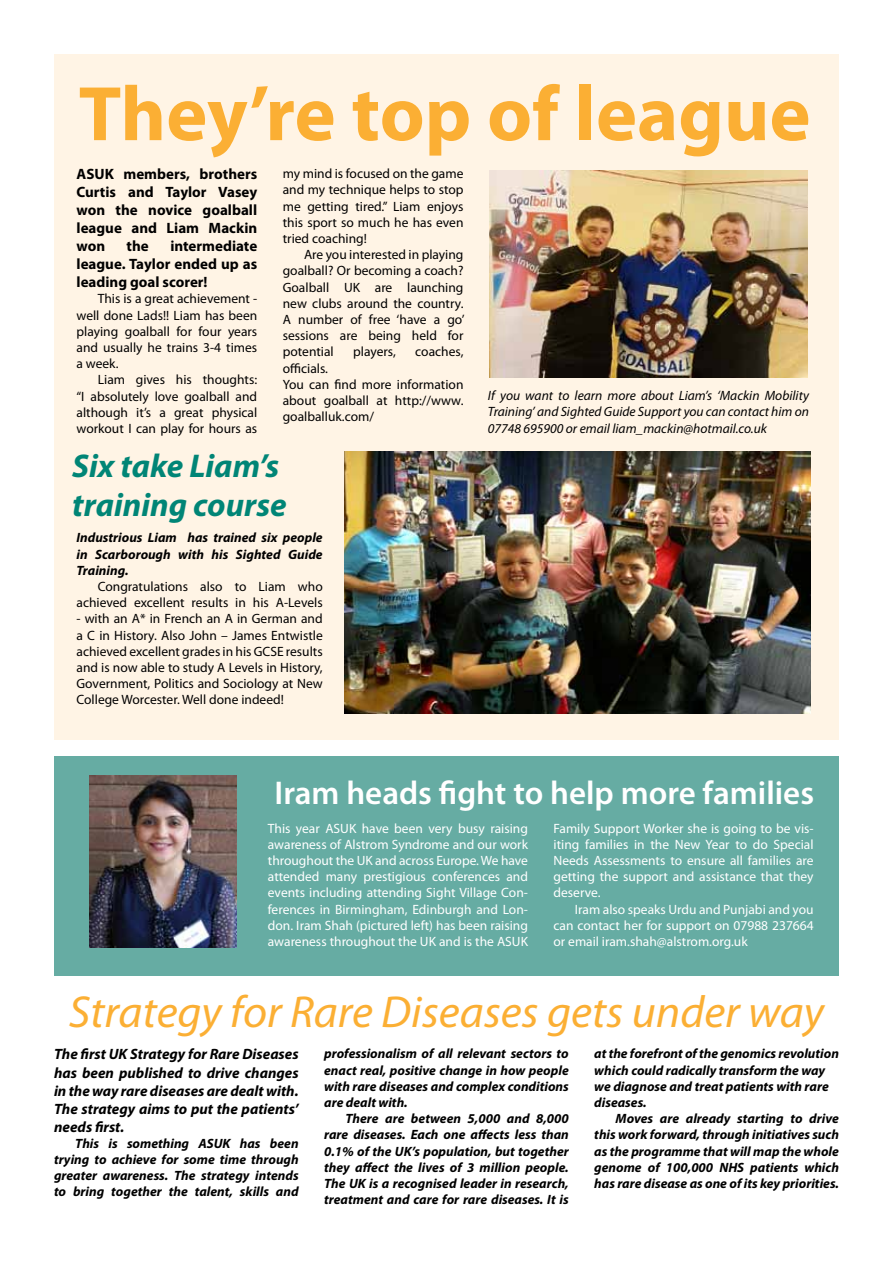
<style>
.page{position:relative;width:893px;height:1263px;background:#fff}
.page>*{position:absolute;margin:0;border:0;box-sizing:border-box;transform-origin:0 0}
.t1{font:700 78px "Myriad Pro";color:#fbaf34}
.t2{font:italic 45px "Myriad Pro";color:#fbaf34}
.t3{font:600 33px "Myriad Pro";color:#fff}
.t4{font:italic 700 33px/39.6px "Myriad Pro";color:#008576}
.t5{font:italic 700 15px/18px "Myriad Pro";color:#000;text-align:justify}
.t6{font:700 15px/18px "Myriad Pro";color:#000;text-align:justify}
.t7{font:13.5px/16.2px "Myriad Pro";color:#000;text-align:justify}
.t8{font:italic 700 13.5px/16.2px "Myriad Pro";color:#000;text-align:justify}
.t9{font:13.5px/16.2px "Myriad Pro";color:#fff;text-align:justify}
.t10{font:italic 13.5px/16.2px "Myriad Pro";color:#000;text-align:justify}
</style>
<div class="page">
<div style="left:54px;top:54px;width:785px;height:686px;background:#fff4e5"></div>
<img style="left:344px;top:451px;width:467px;height:262px">
<div style="left:54px;top:756px;width:785px;height:219px;background:#66aca3"></div>
<img style="left:489px;top:171px;width:319px;height:206px">
<img style="left:89px;top:775px;width:147px;height:172px">
<h1 class="t1" style="left:79px;top:63px;width:733px">They’re top of league</h1>
<p class="t6" style="left:77px;top:165px;width:182px">ASUK members, brothers Curtis and Taylor Vasey won the novice goalball league and Liam Mackin won</p>
<p class="t7" style="left:283px;top:165px;width:182px">my mind is focused on the game and my technique helps to stop me getting tired.” Liam enjoys this sport so much he has even tried coaching!</p>
<p class="t7" style="left:283px;top:246px;width:183px;text-indent:21px">Are you interested in playing goalball? Or becoming a coach?<br>Goalball UK are launching new clubs around the country.<br>A number of free ‘have a go’ sessions are being held for potential</p>
<p class="t6" style="left:77px;top:237px;width:182px;text-indent:94px">intermediate league. Taylor ended up as leading goal scorer!</p>
<p class="t7" style="left:77px;top:291px;width:182px;text-indent:21px">This is a great achievement - well done Lads!! Liam has been playing goalball for four years and usually he trains 3-4 times a week.</p>
<p class="t7" style="left:77px;top:372px;width:182px;text-indent:21px">Liam gives his thoughts: “I absolutely love goalball and although it’s a great physical workout I can play for hours as</p>
<p class="t6" style="left:127px;top:237px;width:24px">the</p>
<p class="t7" style="left:353px;top:343px;width:44px">players,</p>
<p class="t7" style="left:415px;top:343px;width:50px">coaches,</p>
<p class="t7" style="left:283px;top:360px;width:182px;text-align:left">officials.<br>You can find more information about goalball at http://www. goalballuk.com/</p>
<p class="t10" style="left:488px;top:387px;width:323px">If you want to learn more about Liam’s ‘Mackin Mobility Training’ and Sighted Guide Support you can contact him on 07748 695900 or email liam_mackin@hotmail.co.uk</p>
<h3 class="t4" style="left:72px;top:445px;width:216px">Six take Liam’s training course</h3>
<p class="t8" style="left:77px;top:529px;width:248px">Industrious Liam has trained six people in Scarborough with his Sighted Guide Training.</p>
<p class="t7" style="left:77px;top:578px;width:248px;text-align:right">Congratulations also to Liam who achieved excellent results in his A-Levels</p>
<p class="t7" style="left:77px;top:610px;width:248px">- with an A* in French an A in German and a C in History. Also John – James Entwistle achieved excellent grades in his GCSE results and is now able to study A Levels in History, Government, Politics and Sociology at New College Worcester. Well done indeed!</p>
<h3 class="t3" style="left:274px;top:772px;width:541px">Iram heads fight to help more families</h3>
<p class="t9" style="left:268px;top:820px;width:262px">This year ASUK have been very busy raising awareness of Alstrom Syndrome and our work throughout the UK and across Europe. We have attended many prestigious conferences and events including attending Sight Village Con&shy;ferences in Birmingham, Edinburgh and Lon&shy;don. Iram Shah (pictured left) has been raising awareness throughout the UK and is the ASUK</p>
<p class="t9" style="left:553px;top:820px;width:262px">Family Support Worker she is going to be vis&shy;iting families in the New Year to do Special Needs Assessments to ensure all families are getting the support and assistance that they deserve.</p>
<p class="t9" style="left:553px;top:901px;width:262px;text-indent:21px">Iram also speaks Urdu and Punjabi and you can contact her for support on 07988 237664 or email iram.shah@alstrom.org.uk</p>
<h2 class="t2" style="left:69px;top:984px;width:757px">Strategy for Rare Diseases gets under way</h2>
<p class="t5" style="left:54px;top:1045px;width:246px">The first UK Strategy for Rare Diseases has been published to drive changes in the way rare diseases are dealt with.<br>The strategy aims to put the patients’ needs first.</p>
<p class="t8" style="left:54px;top:1134px;width:246px;text-indent:21px">This is something ASUK has been trying to achieve for some time through greater awareness. The strategy intends to bring together the talent, skills and</p>
<p class="t8" style="left:324px;top:1045px;width:246px">professionalism of all relevant sectors to enact real, positive change in how people with rare diseases and complex conditions are dealt with.</p>
<p class="t8" style="left:324px;top:1110px;width:246px;text-indent:21px">There are between 5,000 and 8,000 rare diseases. Each one affects less than 0.1% of the UK’s population, but together they affect the lives of 3 million people.<br>The UK is a recognised leader in research, treatment and care for rare diseases. It is</p>
<p class="t8" style="left:594px;top:1045px;width:246px;text-align:left">at the forefront of the genomics revolution which could radically transform the way we diagnose and treat patients with rare diseases.</p>
<p class="t8" style="left:594px;top:1110px;width:246px;text-indent:21px">Moves are already starting to drive this work forward, through initiatives such as the programme that will map the whole genome of 100,000 NHS patients which has rare disease as one of its key priorities.</p>
</div>
